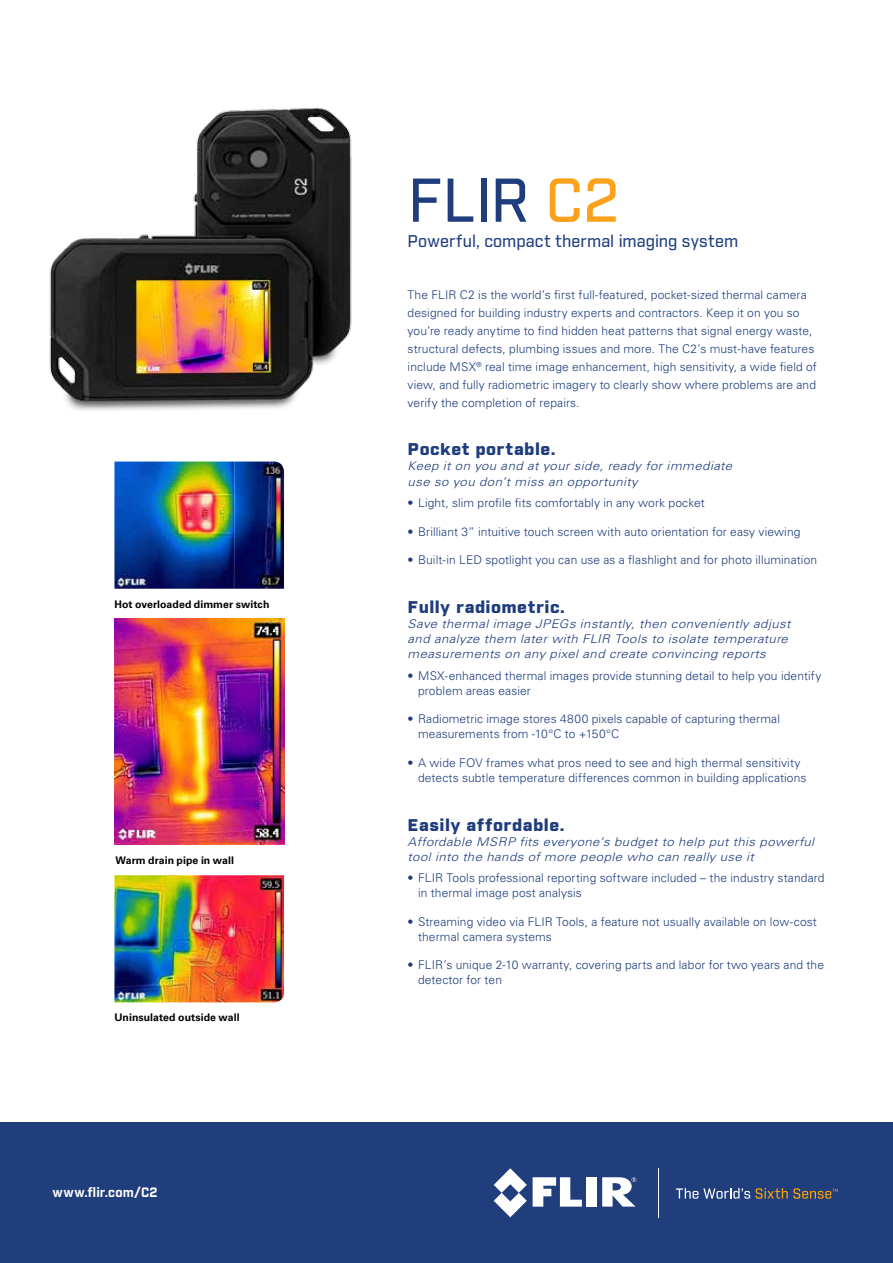
<style>
.page{position:relative;width:893px;height:1263px;background:#fff}
.page>*{position:absolute;margin:0;border:0;box-sizing:border-box;transform-origin:0 0}
.t1{font:500 60px "Industry";color:#1f3d7c}
.t2{font:900 16.5px "Industry";letter-spacing:.025em;color:#1f3d7c;scale:1.1 1}
.t3{font:500 16.5px "Industry";letter-spacing:.01em;color:#1f3d7c}
.t4{font:700 13.2px "Industry";letter-spacing:.02em;color:#fff}
.t5{font:300 12px/18px "Univers LT Std";letter-spacing:.01em;color:#1f3d7c}
.t6{font:italic 300 12px/15px "Univers LT Std";letter-spacing:.035em;color:#1f3d7c;scale:1.1 1}
.t7{font:700 10.5px "Univers LT Std";letter-spacing:.005em;color:#000}
.s1{color:#faa21b}
</style>
<div class="page">
<img style="left:114px;top:619px;width:170px;height:226px">
<img style="left:114px;top:875px;width:170px;height:127px">
<img style="left:114px;top:461px;width:170px;height:128px">
<img style="left:49px;top:107px;width:303px;height:304px">
<div style="left:0;top:1123px;width:893px;height:140px;background:#203d7c"></div>
<svg style="left:533px;top:1177px;width:49px;height:30px"></svg>
<div style="left:587px;top:1177px;width:10px;height:29px;background:#fff"></div>
<svg style="left:494px;top:1168px;width:33px;height:49px"></svg>
<svg style="left:602px;top:1177px;width:34px;height:29px"></svg>
<svg style="left:676px;top:1188px;width:74px;height:10px"></svg>
<svg style="left:756px;top:1188px;width:82px;height:10px"></svg>
<hr style="left:658px;top:1168px;width:1px;height:49px;background:#fff">
<p class="t7" style="left:114px;top:598px;width:156px">Hot overloaded dimmer switch</p>
<p class="t7" style="left:116px;top:854px;width:120px">Warm drain pipe in wall</p>
<p class="t7" style="left:114px;top:1011px;width:127px">Uninsulated outside wall</p>
<p class="t4" style="left:53px;top:1184px;width:106px">www.flir.com/C2</p>
<h1 class="t1" style="left:408px;top:164px;width:213px">FLIR <span class="s1">C2</span></h1>
<h2 class="t3" style="left:408px;top:231px;width:332px">Powerful, compact thermal imaging system</h2>
<p class="t5" style="left:408px;top:285px;width:411px">The FLIR C2 is the world’s first full-featured, pocket-sized thermal camera designed for building industry experts and contractors. Keep it on you so you’re ready anytime to find hidden heat patterns that signal energy waste, structural defects, plumbing issues and more. The C2’s must-have features include MSX<sup>®</sup> real time image enhancement, high sensitivity, a wide field of view, and fully radiometric imagery to clearly show where problems are and verify the completion of repairs.</p>
<h2 class="t2" style="left:408px;top:439px;width:136px">Pocket portable.</h2>
<p class="t6" style="left:408px;top:459px;width:297px">Keep it on you and at your side, ready for immediate use so you don’t miss an opportunity</p>
<p class="t5" style="left:408px;top:494px;width:299px">• Light, slim profile fits comfortably in any work pocket</p>
<p class="t5" style="left:408px;top:522px;width:394px">• Brilliant 3” intuitive touch screen with auto orientation for easy viewing</p>
<p class="t5" style="left:408px;top:551px;width:411px">• Built-in LED spotlight you can use as a flashlight and for photo illumination</p>
<h2 class="t2" style="left:408px;top:597px;width:145px">Fully radiometric.</h2>
<p class="t6" style="left:408px;top:616px;width:350px">Save thermal image JPEGs instantly, then conveniently adjust and analyze them later with FLIR Tools to isolate temperature measurements on any pixel and create convincing reports</p>
<p class="t5" style="left:418px;top:668px;width:405px;line-height:15px;text-indent:-10px">• MSX-enhanced thermal images provide stunning detail to help you identify problem areas easier</p>
<p class="t5" style="left:418px;top:711px;width:363px;line-height:15px;text-indent:-10px">• Radiometric image stores 4800 pixels capable of capturing thermal measurements from -10°C to +150°C</p>
<p class="t5" style="left:418px;top:755px;width:390px;line-height:15px;text-indent:-10px">• A wide FOV frames what pros need to see and high thermal sensitivity detects subtle temperature differences common in building applications</p>
<h2 class="t2" style="left:408px;top:814px;width:144px">Easily affordable.</h2>
<p class="t6" style="left:408px;top:834px;width:371px">Affordable MSRP fits everyone’s budget to help put this powerful tool into the hands of more people who can really use it</p>
<p class="t5" style="left:418px;top:870px;width:408px;line-height:15px;text-indent:-10px">• FLIR Tools professional reporting software included – the industry standard in thermal image post analysis</p>
<p class="t5" style="left:418px;top:914px;width:400px;line-height:15px;text-indent:-10px">• Streaming video via FLIR Tools, a feature not usually available on low-cost thermal camera systems</p>
<p class="t5" style="left:418px;top:957px;width:407px;line-height:15px;text-indent:-10px">• FLIR’s unique 2-10 warranty, covering parts and labor for two years and the detector for ten</p>
</div>
